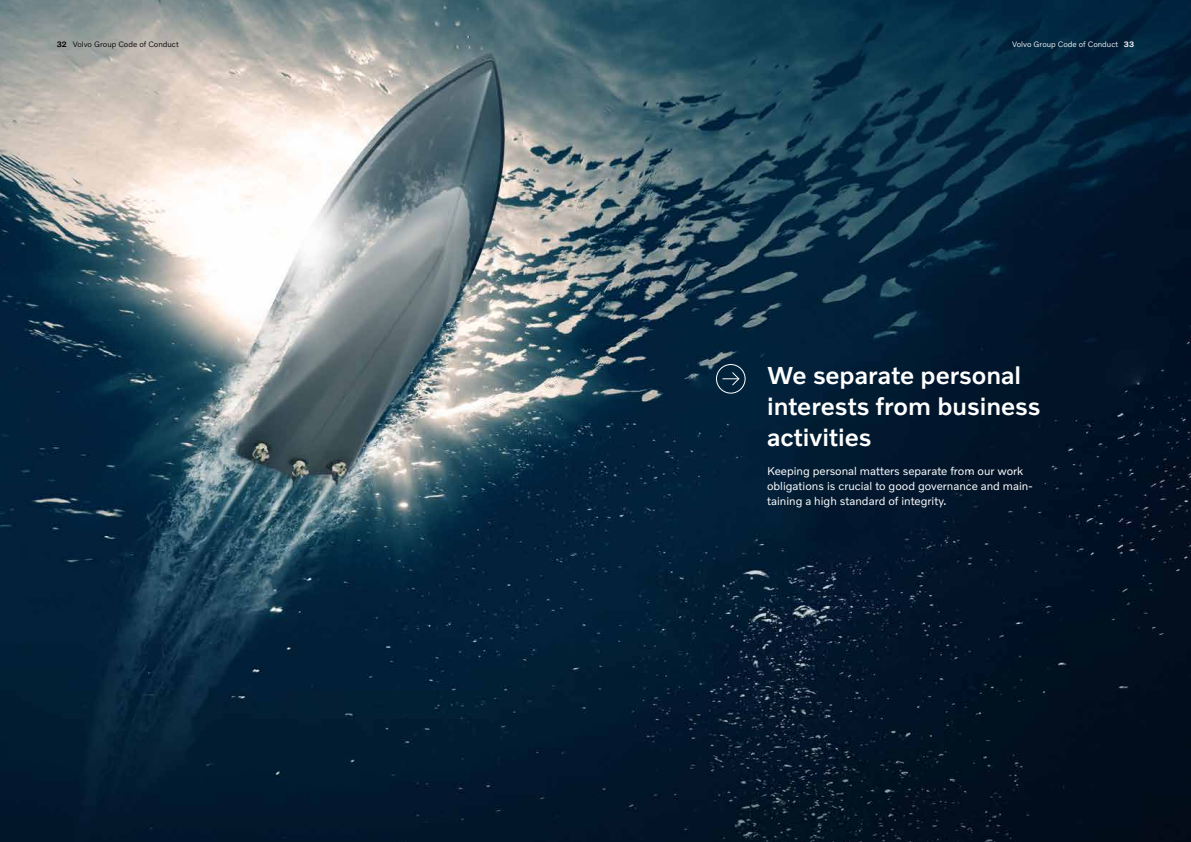
<style>
.page{position:relative;width:1191px;height:842px;background:#fff}
.page>*{position:absolute;margin:0;border:0;box-sizing:border-box;transform-origin:0 0}
.t1{font:500 25px/31px "Volvo Novum";color:#fff}
.t2{font:11.5px/15px "Volvo Novum";color:#fff}
.t3{font:300 8px "Volvo Novum";color:#000}
.t4{font:300 8px "Volvo Novum";color:#fff}
.s1{font-weight:500}
</style>
<div class="page">
<img style="left:0;top:0;width:1191px;height:842px">
<svg style="left:723px;top:372px;width:16px;height:14px"></svg>
<div style="left:716px;top:364px;width:29px;height:30px;border:1px solid #fff;border-radius:50%"></div>
<p class="t3" style="left:57px;top:39px;width:124px"><span class="s1">32</span> Volvo Group Code of Conduct</p>
<p class="t4" style="left:1012px;top:39px;width:124px">Volvo Group Code of Conduct <span class="s1">33</span></p>
<h1 class="t1" style="left:767px;top:358px;width:275px">We separate personal interests from business activities</h1>
<p class="t2" style="left:767px;top:463px;width:267px">Keeping personal matters separate from our work obligations is crucial to good governance and main&shy;taining a high standard of integrity.</p>
</div>
